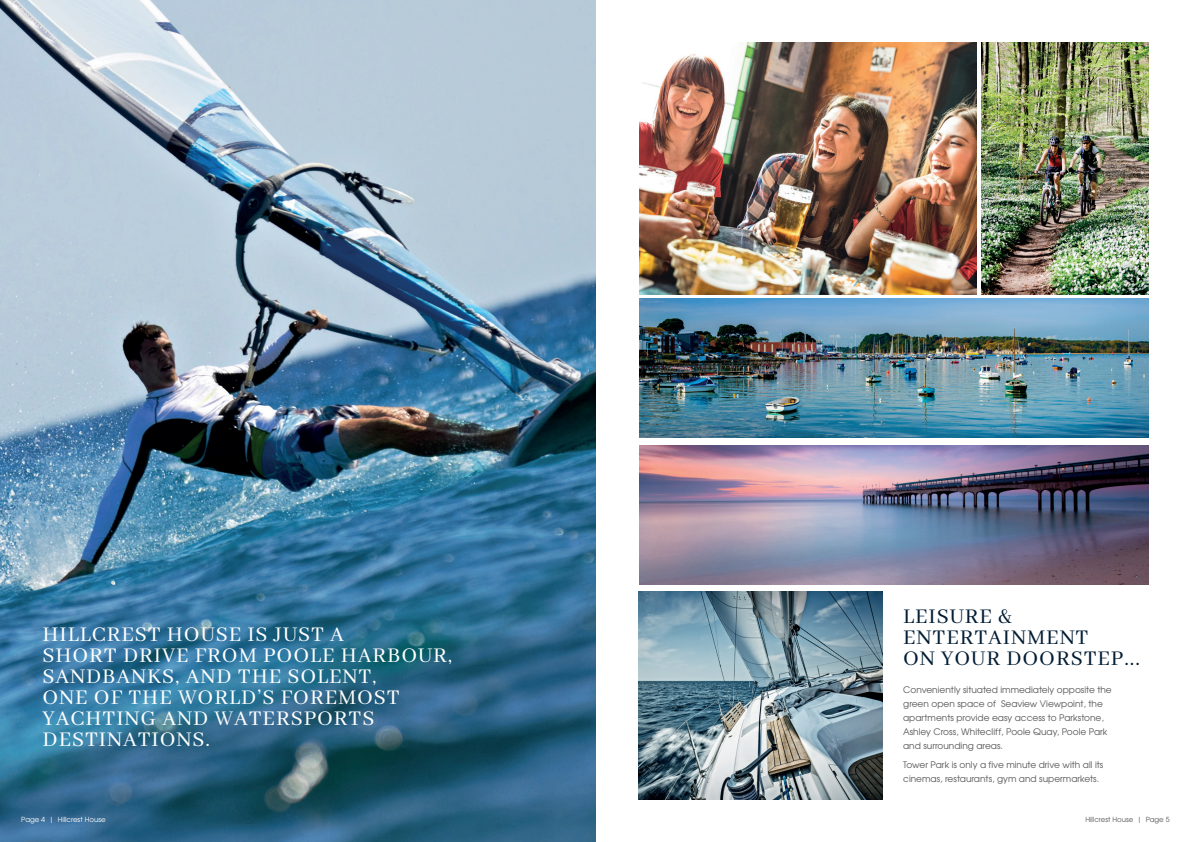
<style>
.page{position:relative;width:1191px;height:842px;background:#fff}
.page>*{position:absolute;margin:0;border:0;box-sizing:border-box;transform-origin:0 0}
.t1{font:23px/21px "Abhaya Libre";letter-spacing:.04em;color:#fff}
.t2{font:23px/21px "Abhaya Libre";letter-spacing:.04em;color:#001c33}
.t3{font:9px/14px "Te X Gyre Adventor";color:#57585a}
.t4{font:7px "Te X Gyre Adventor";color:#fff}
.t5{font:7px "Te X Gyre Adventor";color:#57585a}
</style>
<div class="page">
<img style="left:0;top:0;width:595px;height:842px">
<img style="left:639px;top:43px;width:337px;height:251px">
<img style="left:639px;top:299px;width:509px;height:139px">
<img style="left:981px;top:43px;width:167px;height:251px">
<img style="left:639px;top:445px;width:509px;height:139px">
<img style="left:638px;top:591px;width:244px;height:208px">
<h1 class="t1" style="left:43px;top:624px;width:411px">HILLCREST HOUSE IS JUST A<br>SHORT DRIVE FROM POOLE HARBOUR,<br>SANDBANKS, AND THE SOLENT,<br>ONE OF THE WORLD’S FOREMOST<br>YACHTING AND WATERSPORTS<br>DESTINATIONS.</h1>
<h1 class="t2" style="left:903px;top:607px;width:238px">LEISURE &amp;<br>ENTERTAINMENT<br>ON YOUR DOORSTEP...</h1>
<p class="t3" style="left:903px;top:682px;width:210px">Conveniently situated immediately opposite the green open space of Seaview Viewpoint, the apartments provide easy access to Parkstone, Ashley Cross, Whitecliff, Poole Quay, Poole Park and surrounding areas.</p>
<p class="t3" style="left:903px;top:757px;width:202px">Tower Park is only a five minute drive with all its cinemas, restaurants, gym and supermarkets.</p>
<p class="t4" style="left:21px;top:814px;width:86px">Page 4 | Hillcrest House</p>
<p class="t5" style="left:1085px;top:814px;width:86px">Hillcrest House | Page 5</p>
</div>
